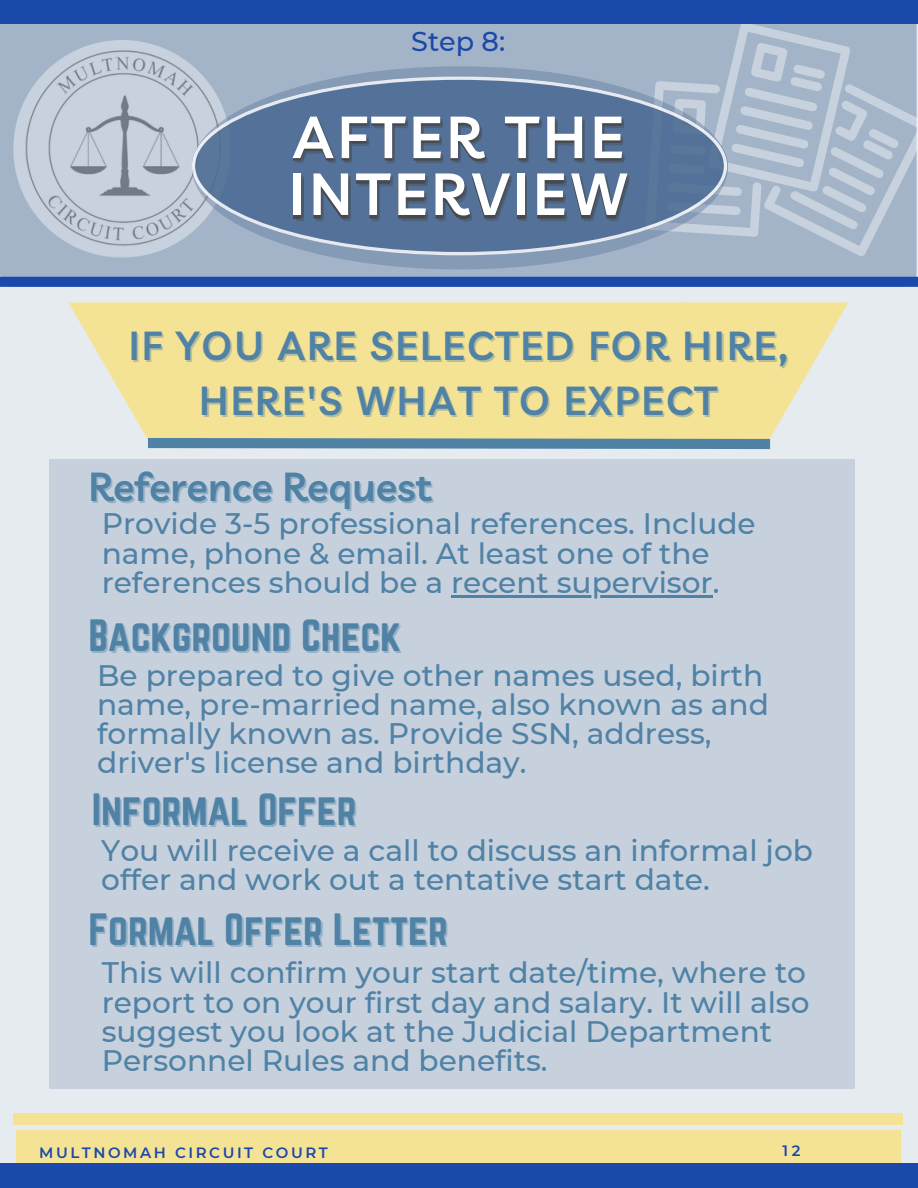
<style>
.page{position:relative;width:918px;height:1188px;background:#e6ebf0}
.page>*{position:absolute;margin:0;border:0;box-sizing:border-box;transform-origin:0 0}
.t1{font:600 58.5px "Livvic";letter-spacing:.07em;color:#fff}
.t2{font:39.45px "Norwester";color:#5082a6}
.t3{font:600 39.45px "Livvic";letter-spacing:.055em;color:#5082a6}
.t4{font:600 39.45px "Livvic";color:#5082a6}
.t5{font:500 29.7px/29.2px "Montserrat";color:#5082a6}
.t6{font:500 27px "Montserrat";color:#1b48ab}
.t7{font:600 15px "Montserrat";letter-spacing:.17em;color:#1b48ab}
</style>
<div class="page">
<div style="left:0;top:24px;width:917px;height:253px;background:#a4b4c8"></div>
<img style="left:13px;top:40px;width:218px;height:218px">
<svg style="left:623px;top:24px;width:294px;height:241px;background:#adbccd"></svg>
<div style="left:192px;top:66px;width:536px;height:203px;background:#849ab5;border-radius:50%"></div>
<svg style="left:192px;top:76px;width:535px;height:179px;background:#6a84a6"></svg>
<svg style="left:69px;top:302px;width:69px;height:121px"></svg>
<div style="left:49px;top:460px;width:805px;height:629px;background:#c6d1dd"></div>
<div style="left:0;top:0;width:918px;height:24px;background:#1b48ab"></div>
<div style="left:16px;top:1130px;width:884px;height:58px;background:#f5e395"></div>
<div style="left:13px;top:1113px;width:890px;height:12px;background:#f5e395"></div>
<div style="left:0;top:277px;width:918px;height:10px;background:#1b48ab"></div>
<div style="left:0;top:1164px;width:918px;height:24px;background:#1b48ab"></div>
<svg style="left:138px;top:302px;width:710px;height:147px;background:#eadd9b"></svg>
<hr style="left:451px;top:595px;width:262px;height:2px;background:#5082a6">
<p class="t6" style="left:411px;top:25px;width:95px">Step 8:</p>
<p class="t1" style="left:293px;top:99px;width:332px">AFTER THE</p>
<p class="t1" style="left:289px;top:156px;width:340px">INTERVIEW</p>
<p class="t3" style="left:129px;top:320px;width:661px">IF YOU ARE SELECTED FOR HIRE,</p>
<p class="t3" style="left:199px;top:375px;width:519px">HERE'S WHAT TO EXPECT</p>
<p class="t4" style="left:89px;top:461px;width:345px">Reference Request</p>
<p class="t5" style="left:102px;top:509px;width:656px">Provide 3-5 professional references. Include name, phone &amp; email. At least one of the references should be a recent supervisor.</p>
<p class="t2" style="left:89px;top:612px;width:314px">Background Check</p>
<p class="t5" style="left:97px;top:660px;width:673px">Be prepared to give other names used, birth name, pre-married name, also known as and formally known as. Provide SSN, address, driver's license and birthday.</p>
<p class="t2" style="left:92px;top:786px;width:266px">Informal Offer</p>
<p class="t5" style="left:101px;top:835px;width:713px">You will receive a call to discuss an informal job offer and work out a tentative start date.</p>
<p class="t2" style="left:89px;top:905px;width:361px">Formal Offer Letter</p>
<p class="t5" style="left:102px;top:958px;width:709px">This will confirm your start date/time, where to report to on your first day and salary. It will also suggest you look at the Judicial Department Personnel Rules and benefits.</p>
<p class="t7" style="left:39px;top:1143px;width:290px">MULTNOMAH CIRCUIT COURT</p>
<p class="t7" style="left:783px;top:1141px;width:20px">12</p>
</div>
